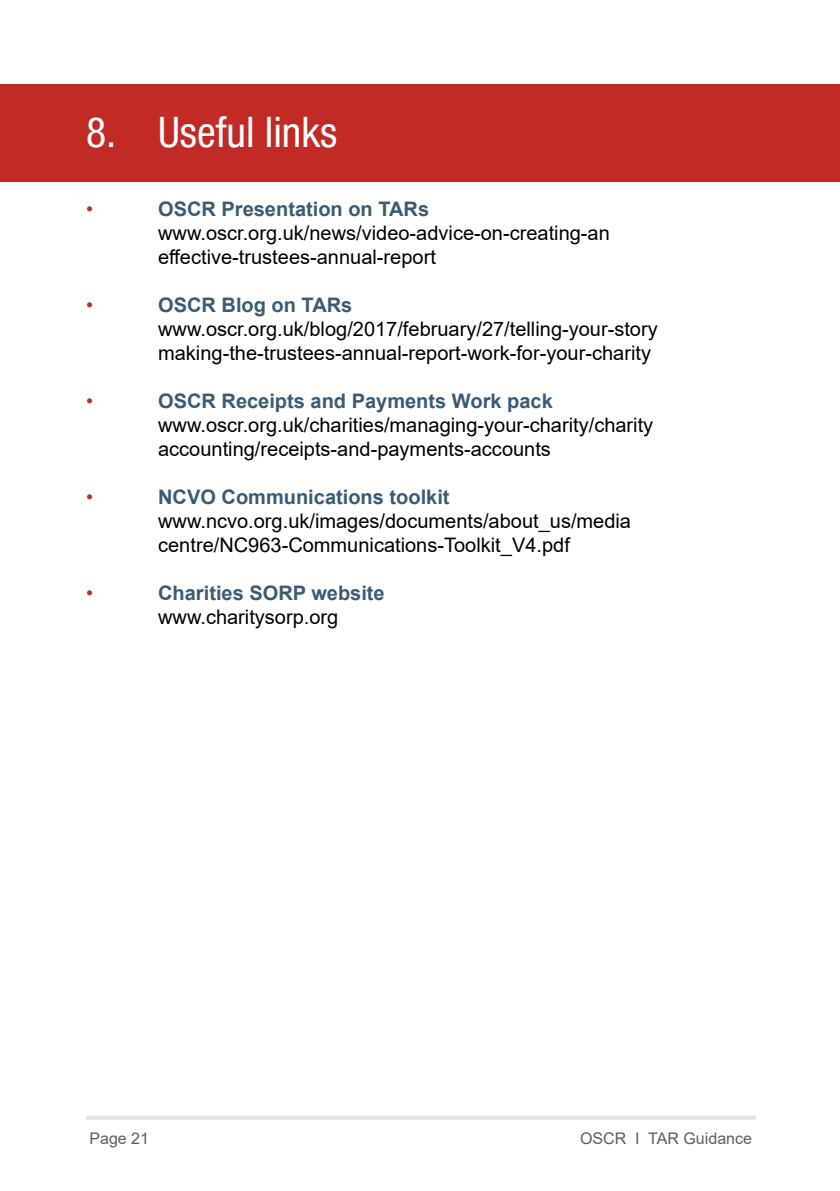
<style>
.page{position:relative;width:840px;height:1191px;background:#fff}
.page>*{position:absolute;margin:0;border:0;box-sizing:border-box;transform-origin:0 0}
.t1{font:condensed 42px "Helvetica Neue LT Pro";color:#fff}
.t2{font:20px/24px "Arial";color:#000}
.t3{font:700 20px "Arial";color:#3a5b76}
.t4{font:20px "Arial";color:#c22b27}
.t5{font:16px "Arial";color:#5e5e5e}
.t6{font:16px "Arial";color:#5e5f5f}
.s1{color:#5e5f5f}
</style>
<div class="page">
<hr style="left:86px;top:1116px;width:669px;height:3px;background:#e2e3e4">
<div style="left:1px;top:84px;width:838px;height:98px;background:#c22a26"></div>
<h1 class="t1" style="left:86px;top:107px;width:252px">8. Useful links</h1>
<p class="t4" style="left:86px;top:195px;width:8px">•</p>
<p class="t3" style="left:158px;top:195px;width:272px">OSCR Presentation on TARs</p>
<p class="t2" style="left:158px;top:221px;width:453px">www.oscr.org.uk/news/video-advice-on-creating-an effective-trustees-annual-report</p>
<p class="t4" style="left:86px;top:291px;width:8px">•</p>
<p class="t3" style="left:158px;top:291px;width:196px">OSCR Blog on TARs</p>
<p class="t2" style="left:158px;top:317px;width:501px">www.oscr.org.uk/blog/2017/february/27/telling-your-story making-the-trustees-annual-report-work-for-your-charity</p>
<p class="t4" style="left:86px;top:387px;width:8px">•</p>
<p class="t3" style="left:158px;top:387px;width:396px">OSCR Receipts and Payments Work pack</p>
<p class="t2" style="left:158px;top:413px;width:496px">www.oscr.org.uk/charities/managing-your-charity/charity accounting/receipts-and-payments-accounts</p>
<p class="t4" style="left:86px;top:483px;width:8px">•</p>
<p class="t3" style="left:158px;top:483px;width:293px">NCVO Communications toolkit</p>
<p class="t2" style="left:158px;top:509px;width:474px">www.ncvo.org.uk/images/documents/about_us/media centre/NC963-Communications-Toolkit_V4.pdf</p>
<p class="t4" style="left:86px;top:579px;width:8px">•</p>
<p class="t3" style="left:158px;top:579px;width:228px">Charities SORP website</p>
<p class="t2" style="left:158px;top:605px;width:182px">www.charitysorp.org</p>
<p class="t6" style="left:89px;top:1127px;width:61px">Page 21</p>
<p class="t5" style="left:579px;top:1127px;width:173px"><span class="s1">OSCR I</span> TAR Guidance</p>
</div>
